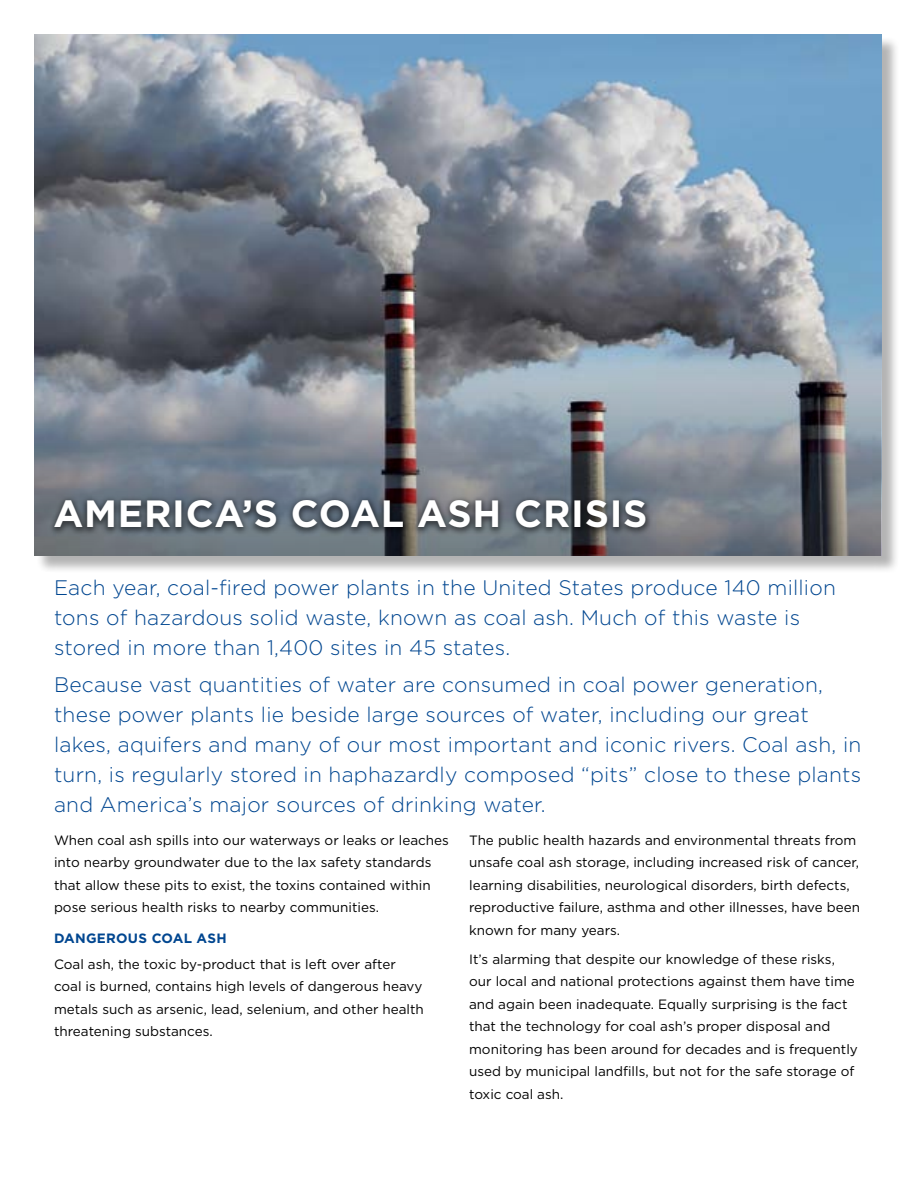
<style>
.page{position:relative;width:918px;height:1188px;background:#fff}
.page>*{position:absolute;margin:0;border:0;box-sizing:border-box;transform-origin:0 0}
.t1{font:700 37.95px "Gotham";letter-spacing:.02em;color:#fff}
.t2{font:300 21px/30px "Gotham";letter-spacing:.01em;color:#004690}
.t3{font:13.5px/22.5px "Gotham";color:#000}
.t4{font:700 13.5px "Gotham";letter-spacing:.02em;color:#004690}
</style>
<div class="page">
<div style="left:36px;top:36px;width:863px;height:537px;background:#000;opacity:.3"></div>
<img style="left:35px;top:35px;width:846px;height:332px">
<svg style="left:35px;top:367px;width:846px;height:189px;background:#7f868f"></svg>
<div style="left:48px;top:496px;width:605px;height:40px;background:#000;opacity:.5"></div>
<h1 class="t1" style="left:53px;top:492px;width:596px">AMERICA’S COAL ASH CRISIS</h1>
<h2 class="t2" style="left:54px;top:573px;width:783px">Each year, coal-fired power plants in the United States produce 140 million tons of hazardous solid waste, known as coal ash. Much of this waste is stored in more than 1,400 sites in 45 states.</h2>
<p class="t2" style="left:54px;top:669px;width:809px">Because vast quantities of water are consumed in coal power generation, these power plants lie beside large sources of water, including our great lakes, aquifers and many of our most important and iconic rivers. Coal ash, in turn, is regularly stored in haphazardly composed “pits” close to these plants and America’s major sources of drinking water.</p>
<p class="t3" style="left:54px;top:828px;width:396px">When coal ash spills into our waterways or leaks or leaches into nearby groundwater due to the lax safety standards that allow these pits to exist, the toxins contained within pose serious health risks to nearby communities.</p>
<p class="t4" style="left:54px;top:930px;width:174px">DANGEROUS COAL ASH</p>
<p class="t3" style="left:54px;top:953px;width:371px">Coal ash, the toxic by-product that is left over after coal is burned, contains high levels of dangerous heavy metals such as arsenic, lead, selenium, and other health threatening substances.</p>
<p class="t3" style="left:469px;top:828px;width:393px">The public health hazards and environmental threats from unsafe coal ash storage, including increased risk of cancer, learning disabilities, neurological disorders, birth defects, reproductive failure, asthma and other illnesses, have been known for many years.</p>
<p class="t3" style="left:469px;top:947px;width:390px">It’s alarming that despite our knowledge of these risks, our local and national protections against them have time and again been inadequate. Equally surprising is the fact that the technology for coal ash’s proper disposal and monitoring has been around for decades and is frequently used by municipal landfills, but not for the safe storage of toxic coal ash.</p>
</div>
